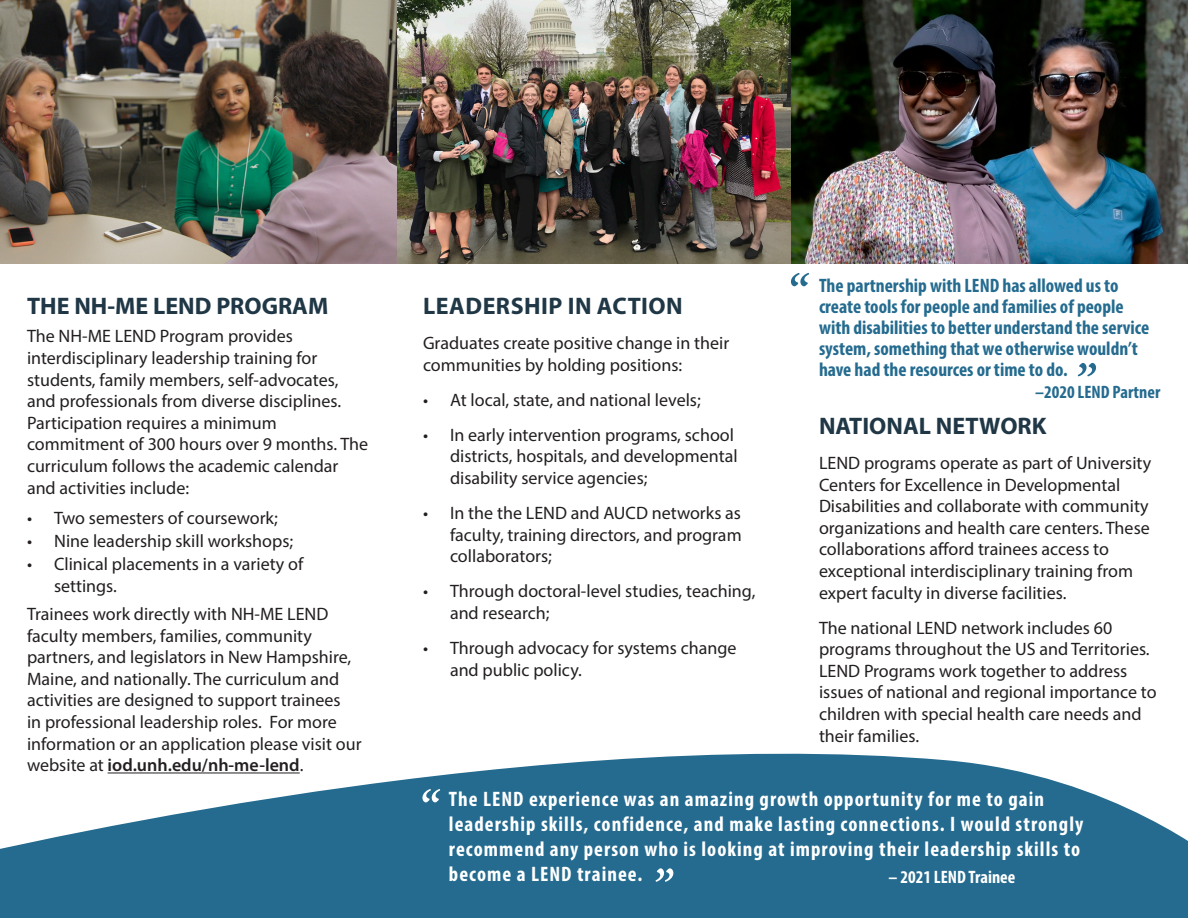
<style>
.page{position:relative;width:1188px;height:918px;background:#fff}
.page>*{position:absolute;margin:0;border:0;box-sizing:border-box;transform-origin:0 0}
.normal_black{font:700 24px "Myriad Pro";color:#203746}
.normal_black-2{font:700 24px "Myriad Pro";letter-spacing:.02em;color:#203746}
.t1{font:700 condensed 21px/25.2px "Myriad Pro";letter-spacing:.05em;color:#fff}
.t2{font:700 condensed 19.5px/21px "Myriad Pro";color:#246b8f}
.normal_black-3{font:18px/21.6px "Myriad Pro";color:#231f20}
.t3{font:700 condensed 18px "Myriad Pro";color:#fff}
.t4{font:700 condensed 18px "Myriad Pro";color:#246b8f}
.s1{font-weight:600}
</style>
<div class="page">
<svg style="left:0;top:753px;width:1188px;height:165px;fill:#246b8f"></svg>
<hr style="left:108px;top:773px;width:192px;height:1px;background:#231f20">
<img style="left:0;top:0;width:1188px;height:264px">
<svg style="left:422px;top:789px;width:18px;height:13px"></svg>
<svg style="left:656px;top:868px;width:17px;height:14px"></svg>
<svg style="left:791px;top:273px;width:18px;height:13px"></svg>
<svg style="left:1078px;top:363px;width:18px;height:13px"></svg>
<p class="normal_black" style="left:27px;top:290px;width:303px">THE NH-ME LEND PROGRAM</p>
<p class="normal_black-3" style="left:27px;top:325px;width:343px">The NH-ME LEND Program provides interdisciplinary leadership training for students, family members, self-advocates, and professionals from diverse disciplines.<br>Participation requires a minimum commitment of 300 hours over 9 months. The curriculum follows the academic calendar and activities include:</p>
<p class="normal_black-3" style="left:27px;top:506px;width:252px">• Two semesters of coursework;</p>
<p class="normal_black-3" style="left:27px;top:530px;width:268px">• Nine leadership skill workshops;</p>
<p class="normal_black-3" style="left:54px;top:553px;width:251px;text-indent:-27px">• Clinical placements in a variety of settings.</p>
<p class="normal_black-3" style="left:27px;top:603px;width:336px">Trainees work directly with NH-ME LEND faculty members, families, community partners, and legislators in New Hampshire, Maine, and nationally. The curriculum and activities are designed to support trainees<br>in professional leadership roles. For more information or an application please visit our website at <span class="s1">iod.unh.edu/nh-me-lend</span>.</p>
<p class="normal_black-2" style="left:423px;top:290px;width:261px">LEADERSHIP IN ACTION</p>
<p class="normal_black-3" style="left:423px;top:332px;width:308px">Graduates create positive change in their communities by holding positions:</p>
<p class="normal_black-3" style="left:423px;top:389px;width:279px">• At local, state, and national levels;</p>
<p class="normal_black-3" style="left:450px;top:424px;width:289px;text-indent:-27px">• In early intervention programs, school districts, hospitals, and developmental disability service agencies;</p>
<p class="normal_black-3" style="left:450px;top:502px;width:293px;text-align:justify;text-indent:-27px">• In the the LEND and AUCD networks as faculty, training directors, and program collaborators;</p>
<p class="normal_black-3" style="left:450px;top:580px;width:307px;text-indent:-27px">• Through doctoral-level studies, teaching, and research;</p>
<p class="normal_black-3" style="left:450px;top:637px;width:288px;text-indent:-27px">• Through advocacy for systems change and public policy.</p>
<p class="t2" style="left:819px;top:275px;width:332px">The partnership with LEND has allowed us to create tools for people and families of people with disabilities to better understand the service system, something that we otherwise wouldn’t have had the resources or time to do.</p>
<p class="t4" style="left:1035px;top:380px;width:127px">–2020 LEND Partner</p>
<p class="normal_black" style="left:819px;top:410px;width:229px">NATIONAL NETWORK</p>
<p class="normal_black-3" style="left:819px;top:452px;width:334px">LEND programs operate as part of University Centers for Excellence in Developmental Disabilities and collaborate with community organizations and health care centers. These collaborations afford trainees access to exceptional interdisciplinary training from expert faculty in diverse facilities.</p>
<p class="normal_black-3" style="left:819px;top:617px;width:339px">The national LEND network includes 60 programs throughout the US and Territories.<br>LEND Programs work together to address issues of national and regional importance to children with special health care needs and their families.</p>
<p class="t1" style="left:449px;top:786px;width:636px">The LEND experience was an amazing growth opportunity for me to gain leadership skills, confidence, and make lasting connections. I would strongly recommend any person who is looking at improving their leadership skills to become a LEND trainee.</p>
<p class="t3" style="left:888px;top:866px;width:128px">– 2021 LEND Trainee</p>
</div>
